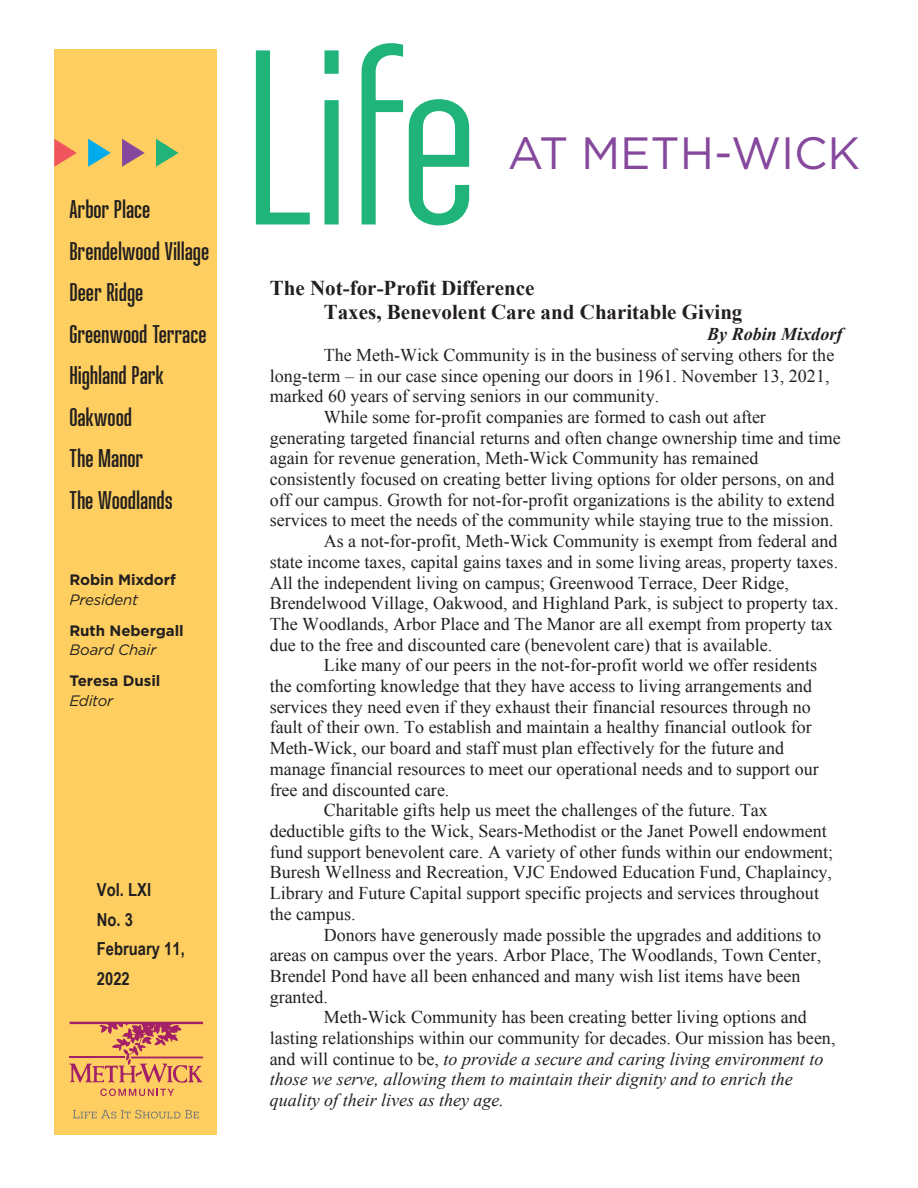
<style>
.page{position:relative;width:918px;height:1188px;background:#fff}
.page>*{position:absolute;margin:0;border:0;box-sizing:border-box;transform-origin:0 0}
.t1{font:248.7px "Ristretto Pro";color:#20b47b}
.t2{font:45.15px "Gotham";color:#86489c}
.t3{font:600 25.65px/41.4px "Ristretto Pro";color:#231f20}
.t4{font:700 21px/24.2px "Times New Roman";color:#231f20}
.t5{font:18px "Times New Roman";color:#231f20}
.t6{font:italic 18px "Times New Roman";color:#231f20}
.t7{font:700 18px/29.7px "Arial Narrow";color:#231f20}
.t8{font:italic 700 18px "Times New Roman";color:#231f20}
.t9{font:700 15px/19.6px "Gotham";letter-spacing:-.01em;color:#231f20}
.s1{font-weight:400;font-style:italic}
.s2{font-style:normal}
</style>
<div class="page">
<div style="left:54px;top:50px;width:163px;height:1085px;background:#fecf60"></div>
<svg style="left:156px;top:139px;width:23px;height:28px"></svg>
<svg style="left:122px;top:139px;width:23px;height:28px"></svg>
<svg style="left:88px;top:139px;width:23px;height:28px"></svg>
<svg style="left:54px;top:139px;width:23px;height:28px"></svg>
<svg style="left:70px;top:1022px;width:133px;height:61px"></svg>
<svg style="left:73px;top:1110px;width:126px;height:9px"></svg>
<svg style="left:100px;top:1089px;width:74px;height:7px"></svg>
<p class="t3" style="left:69px;top:189px;width:141px">Arbor Place<br>Brendelwood Village<br>Deer Ridge<br>Greenwood Terrace<br>Highland Park<br>Oakwood<br>The Manor<br>The Woodlands</p>
<p class="t9" style="left:69px;top:570px;width:108px">Robin Mixdorf<br><span class="s1">President</span></p>
<p class="t9" style="left:69px;top:620px;width:116px">Ruth Nebergall<br><span class="s1">Board Chair</span></p>
<p class="t9" style="left:69px;top:671px;width:92px">Teresa Dusil<br><span class="s1">Editor</span></p>
<p class="t7" style="left:97px;top:874px;width:90px">Vol. LXI<br>No. 3<br>February 11,<br>2022</p>
<p class="t1" style="left:244px;top:-2px;width:236px">Life</p>
<p class="t2" style="left:508px;top:125px;width:354px">AT METH-WICK</p>
<p class="t4" style="left:324px;top:275px;width:420px;text-indent:-54px">The Not-for-Profit Difference<br>Taxes, Benevolent Care and Charitable Giving</p>
<p class="t8" style="left:707px;top:322px;width:137px">By Robin Mixdorf</p>
<p class="t5" style="left:324px;top:343px;width:512px">The Meth-Wick Community is in the business of serving others for the</p>
<p class="t5" style="left:270px;top:363px;width:561px">long-term – in our case since opening our doors in 1961. November 13, 2021,</p>
<p class="t5" style="left:270px;top:384px;width:391px">marked 60 years of serving seniors in our community.</p>
<p class="t5" style="left:324px;top:405px;width:444px">While some for-profit companies are formed to cash out after</p>
<p class="t5" style="left:270px;top:426px;width:572px">generating targeted financial returns and often change ownership time and time</p>
<p class="t5" style="left:270px;top:446px;width:490px">again for revenue generation, Meth-Wick Community has remained</p>
<p class="t5" style="left:270px;top:467px;width:566px">consistently focused on creating better living options for older persons, on and</p>
<p class="t5" style="left:270px;top:488px;width:566px">off our campus. Growth for not-for-profit organizations is the ability to extend</p>
<p class="t5" style="left:270px;top:508px;width:565px">services to meet the needs of the community while staying true to the mission.</p>
<p class="t5" style="left:324px;top:529px;width:515px">As a not-for-profit, Meth-Wick Community is exempt from federal and</p>
<p class="t5" style="left:270px;top:550px;width:570px">state income taxes, capital gains taxes and in some living areas, property taxes.</p>
<p class="t5" style="left:270px;top:570px;width:521px">All the independent living on campus; Greenwood Terrace, Deer Ridge,</p>
<p class="t5" style="left:270px;top:591px;width:570px">Brendelwood Village, Oakwood, and Highland Park, is subject to property tax.</p>
<p class="t5" style="left:270px;top:612px;width:565px">The Woodlands, Arbor Place and The Manor are all exempt from property tax</p>
<p class="t5" style="left:270px;top:633px;width:504px">due to the free and discounted care (benevolent care) that is available.</p>
<p class="t5" style="left:324px;top:653px;width:495px">Like many of our peers in the not-for-profit world we offer residents</p>
<p class="t5" style="left:270px;top:674px;width:544px">the comforting knowledge that they have access to living arrangements and</p>
<p class="t5" style="left:270px;top:695px;width:543px">services they need even if they exhaust their financial resources through no</p>
<p class="t5" style="left:270px;top:715px;width:544px">fault of their own. To establish and maintain a healthy financial outlook for</p>
<p class="t5" style="left:270px;top:736px;width:516px">Meth-Wick, our board and staff must plan effectively for the future and</p>
<p class="t5" style="left:270px;top:757px;width:551px">manage financial resources to meet our operational needs and to support our</p>
<p class="t5" style="left:270px;top:777px;width:181px">free and discounted care.</p>
<p class="t5" style="left:324px;top:798px;width:446px">Charitable gifts help us meet the challenges of the future. Tax</p>
<p class="t5" style="left:270px;top:819px;width:559px">deductible gifts to the Wick, Sears-Methodist or the Janet Powell endowment</p>
<p class="t5" style="left:270px;top:840px;width:565px">fund support benevolent care. A variety of other funds within our endowment;</p>
<p class="t5" style="left:270px;top:860px;width:564px">Buresh Wellness and Recreation, VJC Endowed Education Fund, Chaplaincy,</p>
<p class="t5" style="left:270px;top:881px;width:551px">Library and Future Capital support specific projects and services throughout</p>
<p class="t5" style="left:270px;top:902px;width:87px">the campus.</p>
<p class="t5" style="left:324px;top:922px;width:499px">Donors have generously made possible the upgrades and additions to</p>
<p class="t5" style="left:270px;top:943px;width:553px">areas on campus over the years. Arbor Place, The Woodlands, Town Center,</p>
<p class="t5" style="left:270px;top:964px;width:532px">Brendel Pond have all been enhanced and many wish list items have been</p>
<p class="t5" style="left:270px;top:985px;width:60px">granted.</p>
<p class="t5" style="left:324px;top:1005px;width:484px">Meth-Wick Community has been creating better living options and</p>
<p class="t5" style="left:270px;top:1026px;width:568px">lasting relationships within our community for decades. Our mission has been,</p>
<p class="t6" style="left:270px;top:1046px;width:555px"><span class="s2">and will continue to be,</span> to provide a secure and caring living environment to</p>
<p class="t6" style="left:270px;top:1067px;width:525px">those we serve, allowing them to maintain their dignity and to enrich the</p>
<p class="t6" style="left:270px;top:1088px;width:236px">quality of their lives as they age.</p>
</div>
